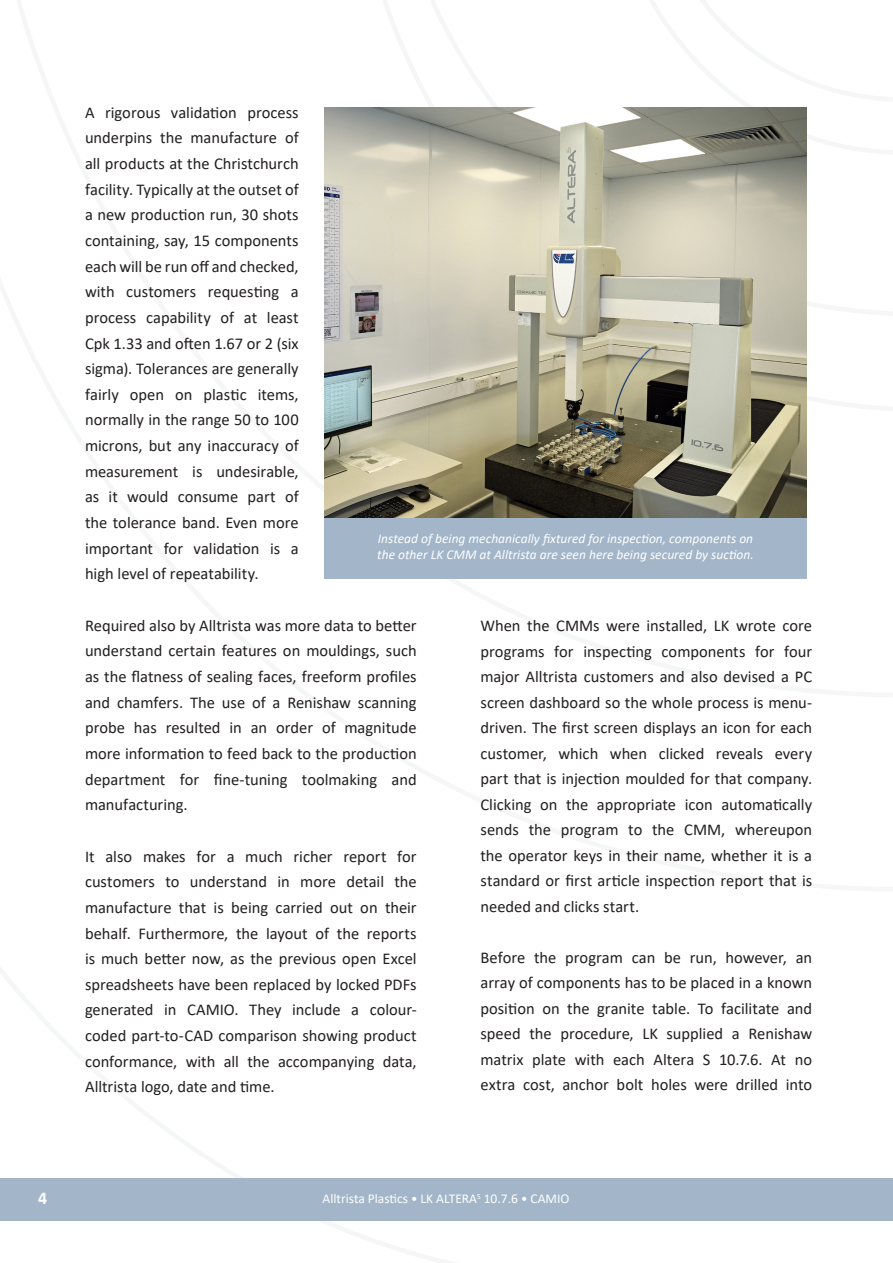
<style>
.page{position:relative;width:893px;height:1263px;background:#fff}
.page>*{position:absolute;margin:0;border:0;box-sizing:border-box;transform-origin:0 0}
.t1{font:700 18px "Calibri";color:#fff}
.t2{font:16.5px/25.7px "Calibri";color:#231f20;text-align:justify}
.t3{font:italic 13.5px "Calibri";color:#fff}
.t4{font:13.5px "Calibri";color:#fff}
.s1{font-family:"DIN Next LT Pro";font-weight:700}
</style>
<div class="page">
<img style="left:324px;top:108px;width:483px;height:410px">
<div style="left:0;top:1178px;width:893px;height:42px;background:#a2b5c9"></div>
<div style="left:324px;top:518px;width:483px;height:60px;background:#a2b5c9"></div>
<p class="t2" style="left:85px;top:99px;width:215px">A rigorous validation process underpins the manufacture of all products at the Christchurch facility. Typically at the outset of a new production run, 30 shots containing, say, 15 components each will be run off and checked, with customers requesting a process capability of at least Cpk 1.33 and often 1.67 or 2 (six sigma). Tolerances are generally fairly open on plastic items, normally in the range 50 to 100 microns, but any inaccuracy of measurement is undesirable, as it would consume part of the tolerance band. Even more important for validation is a high level of repeatability.</p>
<p class="t2" style="left:85px;top:612px;width:333px">Required also by Alltrista was more data to better understand certain features on mouldings, such as the flatness of sealing faces, freeform profiles and chamfers. The use of a Renishaw scanning probe has resulted in an order of magnitude more information to feed back to the production department for fine-tuning toolmaking and manufacturing.</p>
<p class="t2" style="left:85px;top:843px;width:333px">It also makes for a much richer report for customers to understand in more detail the manufacture that is being carried out on their behalf. Furthermore, the layout of the reports is much better now, as the previous open Excel spreadsheets have been replaced by locked PDFs generated in CAMIO. They include a colour&shy;coded part-to-CAD comparison showing product conformance, with all the accompanying data, Alltrista logo, date and time.</p>
<p class="t3" style="left:378px;top:529px;width:377px">Instead of being mechanically fixtured for inspection, components on</p>
<p class="t3" style="left:377px;top:545px;width:378px">the other LK CMM at Alltrista are seen here being secured by suction.</p>
<p class="t2" style="left:480px;top:612px;width:333px">When the CMMs were installed, LK wrote core programs for inspecting components for four major Alltrista customers and also devised a PC screen dashboard so the whole process is menu&shy;driven. The first screen displays an icon for each customer, which when clicked reveals every part that is injection moulded for that company.<br>Clicking on the appropriate icon automatically sends the program to the CMM, whereupon the operator keys in their name, whether it is a standard or first article inspection report that is needed and clicks start.</p>
<p class="t2" style="left:480px;top:944px;width:333px">Before the program can be run, however, an array of components has to be placed in a known position on the granite table. To facilitate and speed the procedure, LK supplied a Renishaw matrix plate with each Altera S 10.7.6. At no extra cost, anchor bolt holes were drilled into</p>
<p class="t1" style="left:38px;top:1185px;width:11px">4</p>
<p class="t4" style="left:323px;top:1189px;width:248px">Alltrista Plastics <span class="s1">•</span> LK ALTERA<sup>S</sup> 10.7.6 <span class="s1">•</span> CAMIO</p>
</div>
